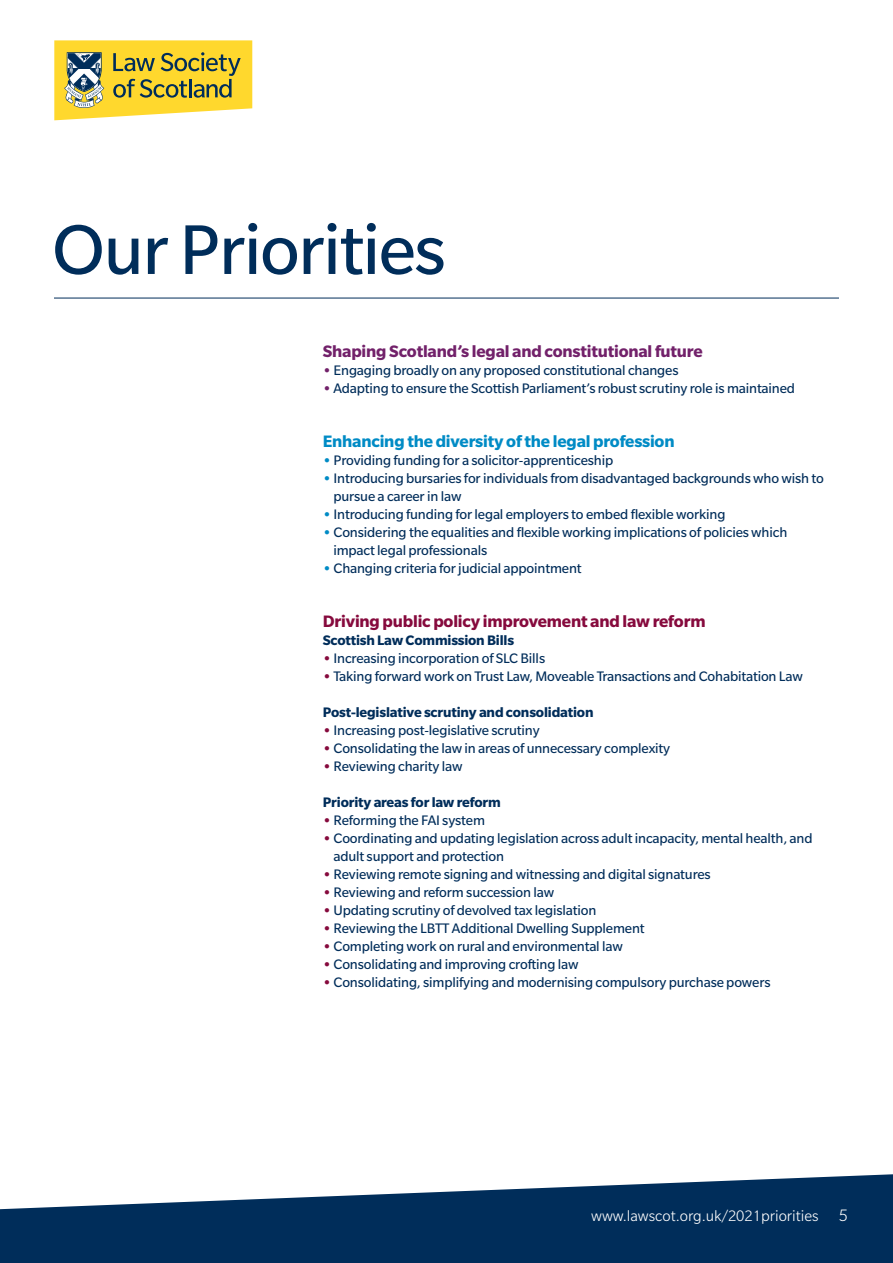
<style>
.page{position:relative;width:893px;height:1263px;background:#fff}
.page>*{position:absolute;margin:0;border:0;box-sizing:border-box;transform-origin:0 0}
.t1{font:76.5px "Slate Std";letter-spacing:-.02em;color:#002d5a}
.t2{font:700 18px "Slate Std";letter-spacing:-.01em;color:#72216a}
.t3{font:700 18px "Slate Std";letter-spacing:-.01em;color:#860a3d}
.t4{font:700 18px "Slate Std";letter-spacing:-.01em;color:#008bc5}
.t5{font:300 18px "Slate Std";color:#fff}
.t6{font:300 16.5px "Slate Std";color:#fff}
.t7{font:15px/18px "Slate Std";letter-spacing:-.01em;color:#002d5a}
.t8{font:700 15px "Slate Std";letter-spacing:-.01em;color:#002d5a}
.s1{font-weight:700;color:#72216a}
.s2{font-weight:700;color:#008bc5}
.s3{font-weight:700;color:#860a3d}
</style>
<div class="page">
<svg style="left:0;top:1174px;width:893px;height:89px;fill:#002d5a"></svg>
<svg style="left:54px;top:40px;width:198px;height:80px;background:#d8c24e"></svg>
<hr style="left:54px;top:298px;width:785px;height:1px;background:#002d5a">
<h1 class="t1" style="left:52px;top:210px;width:395px">Our Priorities</h1>
<p class="t2" style="left:323px;top:342px;width:381px">Shaping Scotland’s legal and constitutional future</p>
<p class="t7" style="left:323px;top:361px;width:357px"><span class="s1">•</span> Engaging broadly on any proposed constitutional changes</p>
<p class="t7" style="left:323px;top:379px;width:474px"><span class="s1">•</span> Adapting to ensure the Scottish Parliament’s robust scrutiny role is maintained</p>
<p class="t4" style="left:323px;top:432px;width:353px">Enhancing the diversity of the legal profession</p>
<p class="t7" style="left:323px;top:451px;width:292px"><span class="s2">•</span> Providing funding for a solicitor-apprenticeship</p>
<p class="t7" style="left:333px;top:469px;width:492px;text-indent:-11px"><span class="s2">•</span> Introducing bursaries for individuals from disadvantaged backgrounds who wish to pursue a career in law</p>
<p class="t7" style="left:323px;top:505px;width:404px"><span class="s2">•</span> Introducing funding for legal employers to embed flexible working</p>
<p class="t7" style="left:333px;top:523px;width:455px;text-indent:-11px"><span class="s2">•</span> Considering the equalities and flexible working implications of policies which impact legal professionals</p>
<p class="t7" style="left:323px;top:559px;width:260px"><span class="s2">•</span> Changing criteria for judicial appointment</p>
<p class="t3" style="left:323px;top:612px;width:384px">Driving public policy improvement and law reform</p>
<p class="t8" style="left:323px;top:632px;width:193px">Scottish Law Commission Bills</p>
<p class="t7" style="left:323px;top:649px;width:224px"><span class="s3">•</span> Increasing incorporation of SLC Bills</p>
<p class="t7" style="left:323px;top:667px;width:482px"><span class="s3">•</span> Taking forward work on Trust Law, Moveable Transactions and Cohabitation Law</p>
<p class="t8" style="left:323px;top:704px;width:272px">Post-legislative scrutiny and consolidation</p>
<p class="t7" style="left:323px;top:721px;width:218px"><span class="s3">•</span> Increasing post-legislative scrutiny</p>
<p class="t7" style="left:323px;top:739px;width:349px"><span class="s3">•</span> Consolidating the law in areas of unnecessary complexity</p>
<p class="t7" style="left:323px;top:757px;width:141px"><span class="s3">•</span> Reviewing charity law</p>
<p class="t8" style="left:323px;top:794px;width:180px">Priority areas for law reform</p>
<p class="t7" style="left:323px;top:811px;width:164px"><span class="s3">•</span> Reforming the FAI system</p>
<p class="t7" style="left:333px;top:829px;width:481px;text-indent:-11px"><span class="s3">•</span> Coordinating and updating legislation across adult incapacity, mental health, and adult support and protection</p>
<p class="t7" style="left:323px;top:865px;width:390px"><span class="s3">•</span> Reviewing remote signing and witnessing and digital signatures</p>
<p class="t7" style="left:323px;top:883px;width:233px"><span class="s3">•</span> Reviewing and reform succession law</p>
<p class="t7" style="left:323px;top:901px;width:275px"><span class="s3">•</span> Updating scrutiny of devolved tax legislation</p>
<p class="t7" style="left:323px;top:919px;width:323px"><span class="s3">•</span> Reviewing the LBTT Additional Dwelling Supplement</p>
<p class="t7" style="left:323px;top:937px;width:302px"><span class="s3">•</span> Completing work on rural and environmental law</p>
<p class="t7" style="left:323px;top:955px;width:257px"><span class="s3">•</span> Consolidating and improving crofting law</p>
<p class="t7" style="left:323px;top:973px;width:449px"><span class="s3">•</span> Consolidating, simplifying and modernising compulsory purchase powers</p>
<p class="t6" style="left:591px;top:1208px;width:229px">www.lawscot.org.uk/2021priorities</p>
<p class="t5" style="left:839px;top:1206px;width:10px">5</p>
</div>
